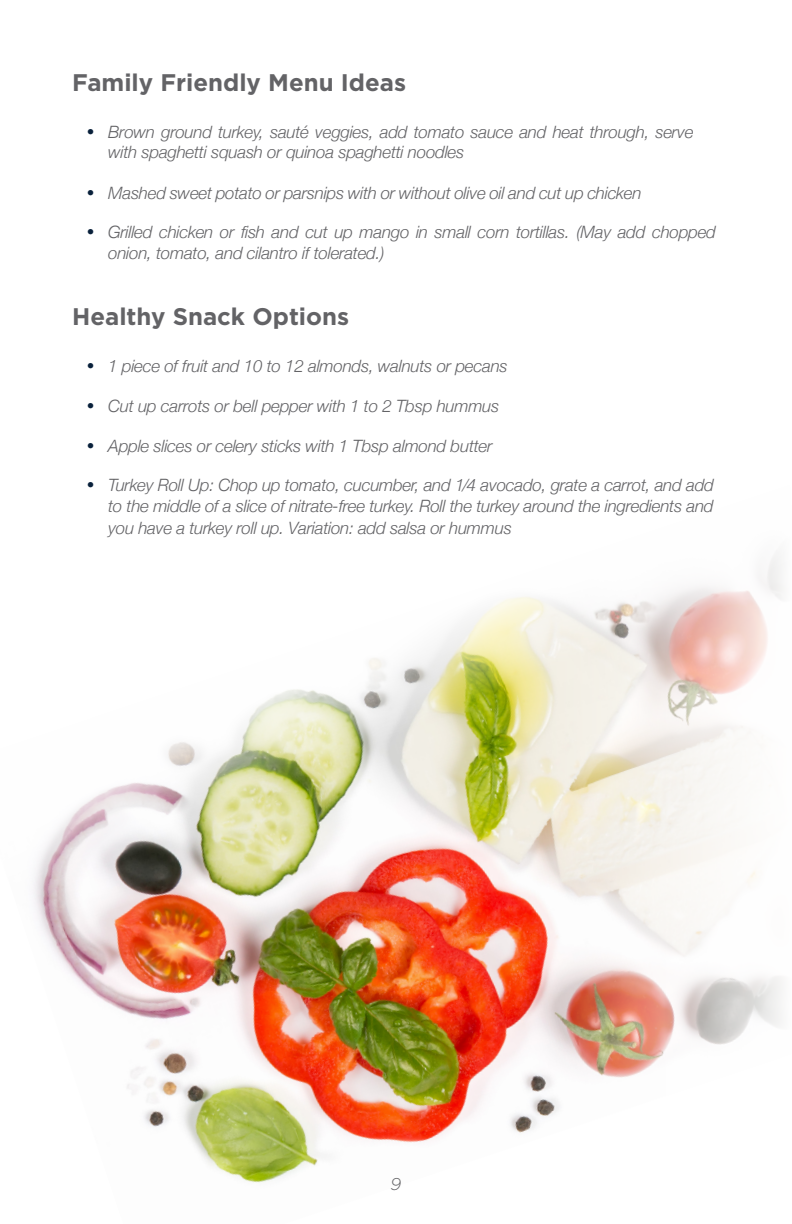
<style>
.page{position:relative;width:792px;height:1224px;background:#fff}
.page>*{position:absolute;margin:0;border:0;box-sizing:border-box;transform-origin:0 0}
.t1{font:700 24px "Gotham";color:#636366}
.t2{font:italic 300 17px/20.4px "Helvetica Neue";letter-spacing:-.015em;color:#636366}
.t3{font:italic 300 17px "Gotham";color:#636366}
.s1{font-family:"Gotham";font-weight:700;font-style:normal;font-size:18px;color:#09213b}
</style>
<div class="page">
<img style="left:33px;top:554px;width:750px;height:629px">
<p class="t1" style="left:72px;top:67px;width:335px">Family Friendly Menu Ideas</p>
<p class="t2" style="left:108px;top:120px;width:587px;text-indent:-22px"><span class="s1">•</span> Brown ground turkey, sauté veggies, add tomato sauce and heat through, serve with spaghetti squash or quinoa spaghetti noodles</p>
<p class="t2" style="left:86px;top:181px;width:557px"><span class="s1">•</span> Mashed sweet potato or parsnips with or without olive oil and cut up chicken</p>
<p class="t2" style="left:108px;top:221px;width:609px;text-indent:-22px"><span class="s1">•</span> Grilled chicken or fish and cut up mango in small corn tortillas. (May add chopped onion, tomato, and cilantro if tolerated.)</p>
<p class="t1" style="left:72px;top:301px;width:278px">Healthy Snack Options</p>
<p class="t2" style="left:86px;top:354px;width:423px"><span class="s1">•</span> 1 piece of fruit and 10 to 12 almonds, walnuts or pecans</p>
<p class="t2" style="left:86px;top:394px;width:415px"><span class="s1">•</span> Cut up carrots or bell pepper with 1 to 2 Tbsp hummus</p>
<p class="t2" style="left:86px;top:434px;width:408px"><span class="s1">•</span> Apple slices or celery sticks with 1 Tbsp almond butter</p>
<p class="t2" style="left:108px;top:473px;width:607px;line-height:21.6px;text-align:justify;text-indent:-22px"><span class="s1">•</span> Turkey Roll Up: Chop up tomato, cucumber, and 1⁄4 avocado, grate a carrot, and add to the middle of a slice of nitrate-free turkey. Roll the turkey around the ingredients and you have a turkey roll up. Variation: add salsa or hummus</p>
<p class="t3" style="left:391px;top:1175px;width:12px">9</p>
</div>
